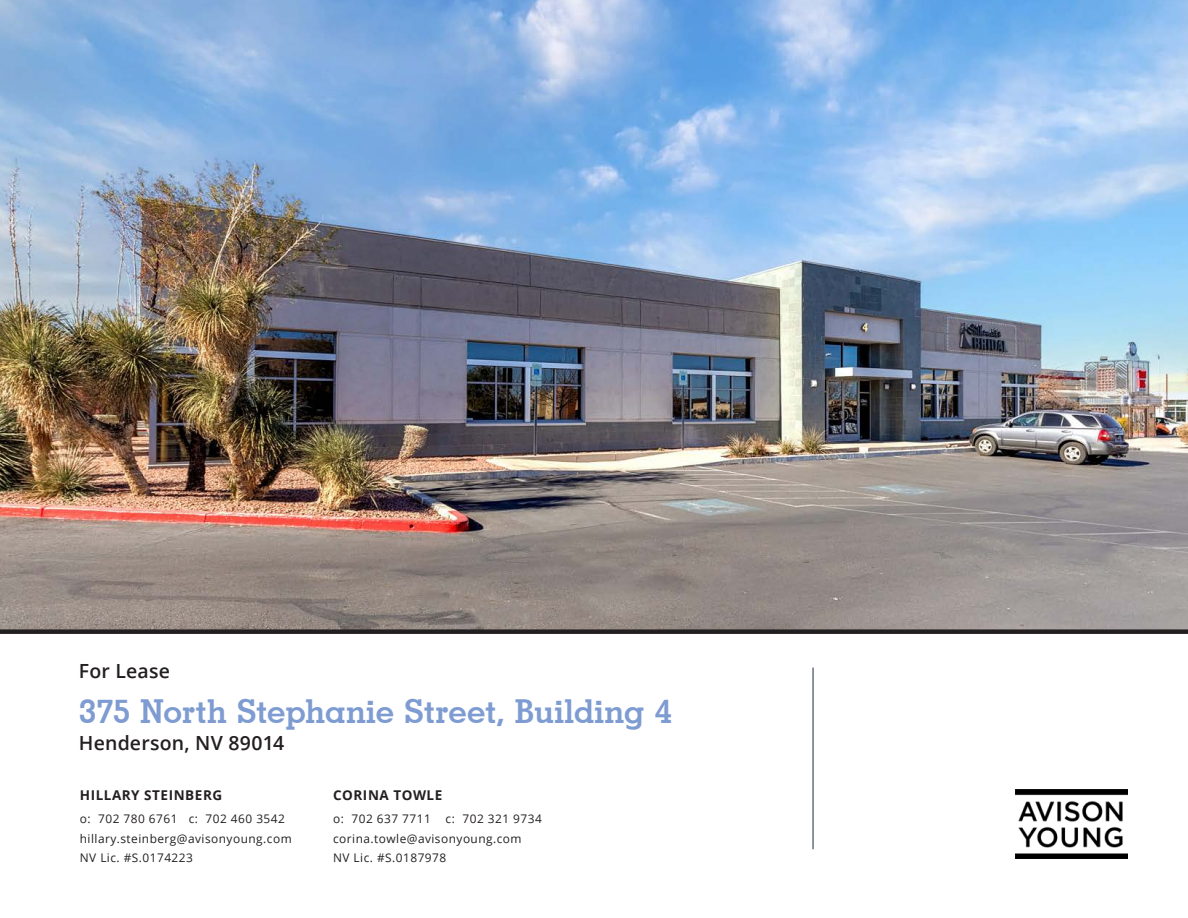
<style>
.page{position:relative;width:1188px;height:918px;background:#fff}
.page>*{position:absolute;margin:0;border:0;box-sizing:border-box;transform-origin:0 0}
.Body_12pt{font:700 33px "Geometric Slab 703 BT";color:#7e9cd1}
.Body_12pt-2{font:600 19.5px "Open Sans";letter-spacing:.01em;color:#231f20}
.t1{font:700 13.5px "Open Sans";letter-spacing:.04em;color:#231f20}
.t2{font:11.85px "Open Sans";letter-spacing:.04em;color:#231f20}
</style>
<div class="page">
<img style="left:0;top:0;width:1188px;height:629px">
<hr style="left:812px;top:668px;width:2px;height:181px;background:#353f52">
<img style="left:1016px;top:790px;width:112px;height:68px">
<div style="left:0;top:629px;width:1188px;height:5px;background:#231f20"></div>
<p class="Body_12pt-2" style="left:79px;top:657px;width:93px">For Lease</p>
<p class="Body_12pt" style="left:79px;top:691px;width:594px">375 North Stephanie Street, Building 4</p>
<p class="Body_12pt-2" style="left:79px;top:729px;width:207px">Henderson, NV 89014</p>
<p class="t1" style="left:80px;top:786px;width:144px">HILLARY STEINBERG</p>
<p class="t2" style="left:80px;top:811px;width:207px">o: 702 780 6761 c: 702 460 3542</p>
<p class="t2" style="left:80px;top:830px;width:213px">hillary.steinberg@avisonyoung.com</p>
<p class="t2" style="left:80px;top:850px;width:115px">NV Lic. #S.0174223</p>
<p class="t1" style="left:333px;top:786px;width:111px">CORINA TOWLE</p>
<p class="t2" style="left:333px;top:811px;width:210px">o: 702 637 7711 c: 702 321 9734</p>
<p class="t2" style="left:333px;top:830px;width:190px">corina.towle@avisonyoung.com</p>
<p class="t2" style="left:333px;top:850px;width:115px">NV Lic. #S.0187978</p>
</div>
